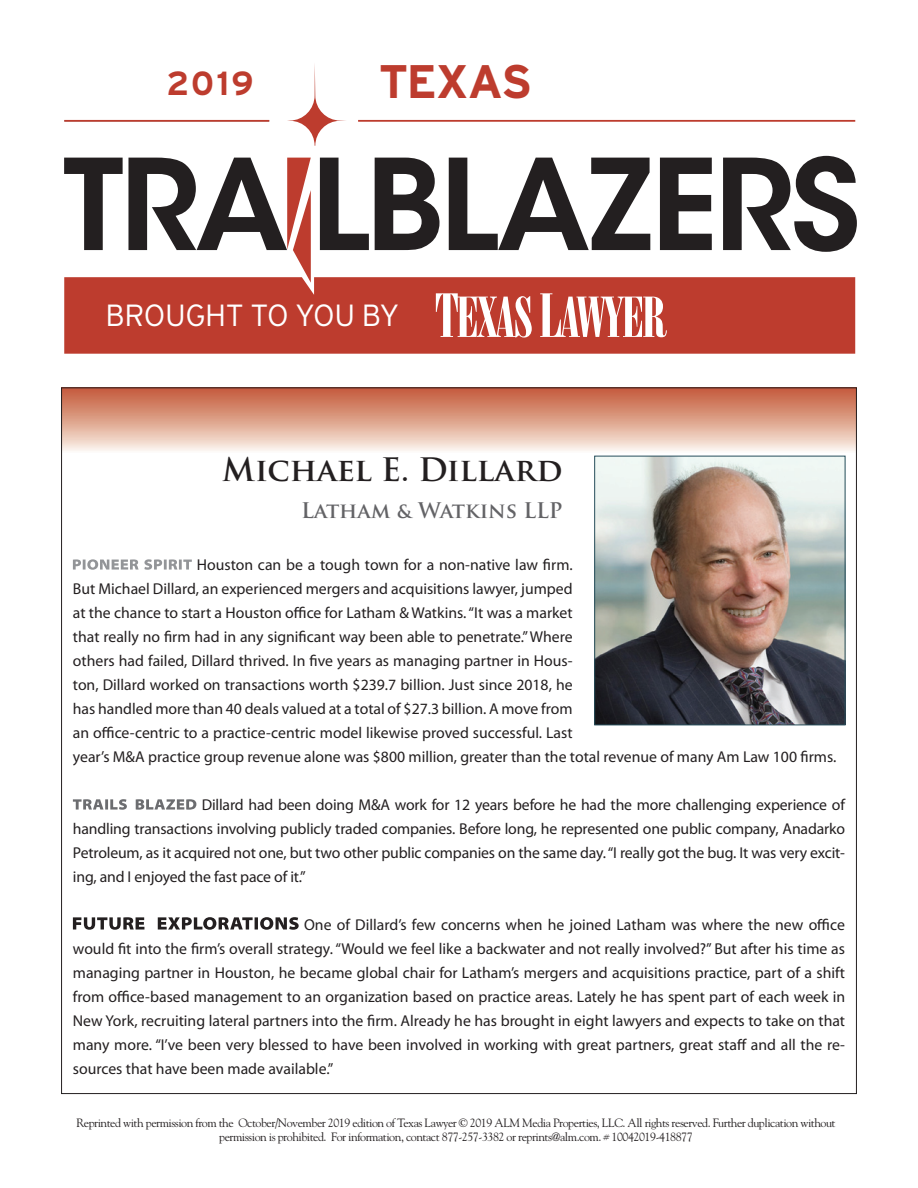
<style>
.page{position:relative;width:918px;height:1188px;background:#fff}
.page>*{position:absolute;margin:0;border:0;box-sizing:border-box;transform-origin:0 0}
.t1{font:700 46.95px "Interstate";letter-spacing:-.035em;color:#bd3c2e}
.t2{font:700 33.45px "Interstate";color:#bd3c2e}
.t3{font:700 31.5px "Trajan Pro";color:#231f20}
.t4{font:300 30.6px "Interstate";letter-spacing:-.01em;color:#fff}
.t5{font:700 21px "Trajan Pro";color:#636366}
.t6{font:15.75px/24px "Myriad Pro";color:#231f20;text-align:justify}
.t7{font:12px/13.5px "Goudy Std";letter-spacing:-.04em;color:#231f20;text-align:center}
</style>
<div class="page">
<svg style="left:320px;top:158px;width:49px;height:92px"></svg>
<svg style="left:375px;top:158px;width:65px;height:92px"></svg>
<svg style="left:449px;top:158px;width:201px;height:92px"></svg>
<svg style="left:660px;top:158px;width:52px;height:92px"></svg>
<svg style="left:723px;top:156px;width:134px;height:96px"></svg>
<svg style="left:287px;top:65px;width:59px;height:81px"></svg>
<hr style="left:64px;top:120px;width:205px;height:2px;background:#bd3c2e">
<hr style="left:358px;top:120px;width:497px;height:2px;background:#bd3c2e">
<svg style="left:64px;top:158px;width:247px;height:119px"></svg>
<div style="left:64px;top:277px;width:791px;height:77px;background:#bd3c2e"></div>
<svg style="left:436px;top:293px;width:96px;height:45px"></svg>
<svg style="left:540px;top:293px;width:127px;height:44px"></svg>
<div style="left:62px;top:388px;width:794px;height:65px;background:linear-gradient(to bottom,#c35634,#fbf5ec)"></div>
<svg style="left:73px;top:559px;width:119px;height:11px"></svg>
<svg style="left:73px;top:799px;width:123px;height:11px"></svg>
<svg style="left:73px;top:917px;width:226px;height:13px"></svg>
<img style="left:596px;top:458px;width:247px;height:265px">
<div style="left:594px;top:456px;width:251px;height:269px;border:1px solid #274e5b"></div>
<h2 class="t2" style="left:167px;top:65px;width:89px">2019</h2>
<h1 class="t1" style="left:379px;top:56px;width:155px">TEXAS</h1>
<h3 class="t4" style="left:105px;top:298px;width:296px">BROUGHT TO YOU BY</h3>
<h3 class="t3" style="left:222px;top:450px;width:342px">Michael E. Dillard</h3>
<h3 class="t5" style="left:301px;top:497px;width:263px">Latham &amp; Watkins LLP</h3>
<p class="t6" style="left:73px;top:552px;width:765px;text-align:left;text-indent:124px">Houston can be a tough town for a non-native law firm.<br>But Michael Dillard, an experienced mergers and acquisitions lawyer, jumped<br>at the chance to start a Houston office for Latham &amp; Watkins. “It was a market<br>that really no firm had in any significant way been able to penetrate.” Where<br>others had failed, Dillard thrived. In five years as managing partner in Hous-<br>ton, Dillard worked on transactions worth $239.7 billion. Just since 2018, he<br>has handled more than 40 deals valued at a total of $27.3 billion. A move from<br>an office-centric to a practice-centric model likewise proved successful. Last<br>year’s M&amp;A practice group revenue alone was $800 million, greater than the total revenue of many Am Law 100 firms.</p>
<p class="t6" style="left:73px;top:792px;width:774px;text-indent:129px">Dillard had been doing M&amp;A work for 12 years before he had the more challenging experience of handling transactions involving publicly traded companies. Before long, he represented one public company, Anadarko Petroleum, as it acquired not one, but two other public companies on the same day. “I really got the bug. It was very excit&shy;ing, and I enjoyed the fast pace of it.”</p>
<p class="t6" style="left:73px;top:912px;width:774px;text-indent:231px">One of Dillard’s few concerns when he joined Latham was where the new office would fit into the firm’s overall strategy. “Would we feel like a backwater and not really involved?” But after his time as managing partner in Houston, he became global chair for Latham’s mergers and acquisitions practice, part of a shift from office-based management to an organization based on practice areas. Lately he has spent part of each week in New York, recruiting lateral partners into the firm. Already he has brought in eight lawyers and expects to take on that many more. “I’ve been very blessed to have been involved in working with great partners, great staff and all the re&shy;sources that have been made available.”</p>
<p class="t7" style="left:76px;top:1116px;width:761px">Reprinted with permission from the October/November 2019 edition of Texas Lawyer © 2019 ALM Media Properties, LLC. All rights reserved. Further duplication without permission is prohibited. For information, contact 877-257-3382 or reprints@alm.com. # 10042019-418877</p>
</div>
